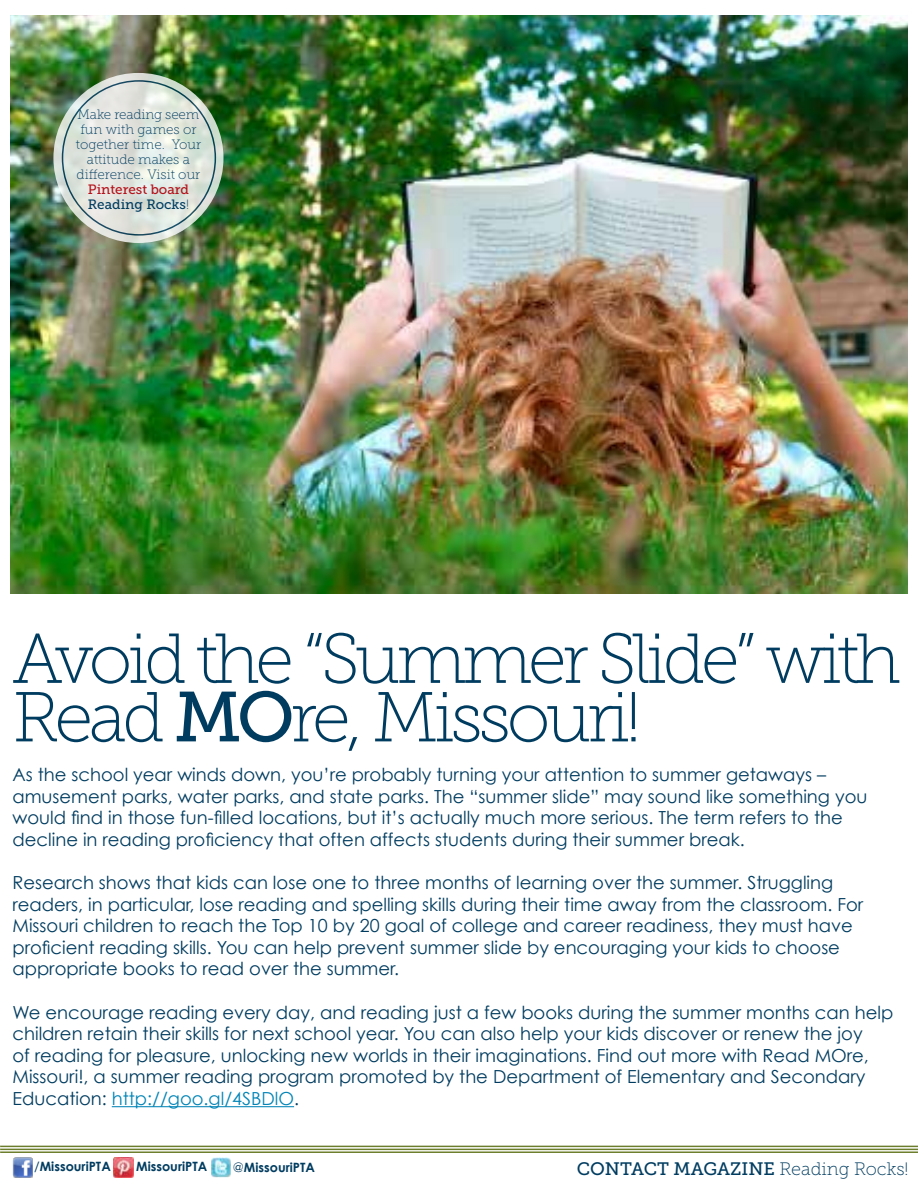
<style>
.page{position:relative;width:918px;height:1188px;background:#fff}
.page>*{position:absolute;margin:0;border:0;box-sizing:border-box;transform-origin:0 0}
.t1{font:70.5px/58.5px "Museo Slab 100";letter-spacing:-.06em;color:#003c60}
.t2{font:18px/21.6px "Century Gothic";color:#003c60}
.t3{font:18px "Museo Slab 500";color:#003c60}
.t4{font:13.5px/15px "Museo Slab 100";color:#003c60;text-align:center}
.t5{font:13.5px/15px "Museo Slab 500";color:#b5121b}
.t6{font:700 12.9px "Century Gothic";color:#003c60}
.s1{color:#003c60}
.s2{font-family:"Museo Slab 100";color:#003c60}
.s3{font-family:"Museo Slab 500"}
.s4{color:#0084b6}
.s5{font-weight:400}
.s6{font-family:"Museo Slab 100"}
</style>
<div class="page">
<hr style="left:0;top:1149px;width:918px;height:1px;background:#6c7e2c">
<hr style="left:0;top:1151px;width:918px;height:2px;background:#6c7e2c">
<hr style="left:0;top:1146px;width:918px;height:1px;background:#6c7e2c">
<img style="left:12px;top:1157px;width:21px;height:21px">
<img style="left:210px;top:1158px;width:21px;height:20px">
<img style="left:114px;top:1158px;width:19px;height:19px">
<hr style="left:112px;top:1106px;width:182px;height:1px;background:#0084b6">
<img style="left:11px;top:16px;width:896px;height:578px">
<svg style="left:53px;top:73px;width:170px;height:170px;background:#c4d0cb"></svg>
<svg style="left:63px;top:81px;width:152px;height:154px;background:#dde3dc"></svg>
<p class="t4" style="left:76px;top:107px;width:127px">Make reading seem fun with games or together time. Your attitude makes a difference. Visit our</p>
<p class="t5" style="left:88px;top:182px;width:103px">Pinterest board<br><span class="s1">Reading Rocks</span><span class="s2">!</span></p>
<h1 class="t1" style="left:12px;top:630px;width:890px">Avoid the “Summer Slide” with<br>Read <span class="s3">MO</span>re, Missouri!</h1>
<p class="t2" style="left:12px;top:763px;width:856px">As the school year winds down, you’re probably turning your attention to summer getaways – amusement parks, water parks, and state parks. The “summer slide” may sound like something you would find in those fun-filled locations, but it’s actually much more serious. The term refers to the decline in reading proficiency that often affects students during their summer break.</p>
<p class="t2" style="left:12px;top:871px;width:852px">Research shows that kids can lose one to three months of learning over the summer. Struggling readers, in particular, lose reading and spelling skills during their time away from the classroom. For Missouri children to reach the Top 10 by 20 goal of college and career readiness, they must have proficient reading skills. You can help prevent summer slide by encouraging your kids to choose appropriate books to read over the summer.</p>
<p class="t2" style="left:12px;top:1001px;width:882px">We encourage reading every day, and reading just a few books during the summer months can help children retain their skills for next school year. You can also help your kids discover or renew the joy<br>of reading for pleasure, unlocking new worlds in their imaginations. Find out more with Read MOre, Missouri!, a summer reading program promoted by the Department of Elementary and Secondary Education: <span class="s4">http://goo.gl/4SBDlO</span>.</p>
<p class="t6" style="left:34px;top:1159px;width:78px"><span class="s5">/</span>MissouriPTA</p>
<p class="t6" style="left:136px;top:1158px;width:72px">MissouriPTA</p>
<p class="t6" style="left:233px;top:1159px;width:84px"><span class="s5">@</span>MissouriPTA</p>
<p class="t3" style="left:577px;top:1159px;width:333px">CONTACT MAGAZINE <span class="s6">Reading Rocks!</span></p>
</div>
